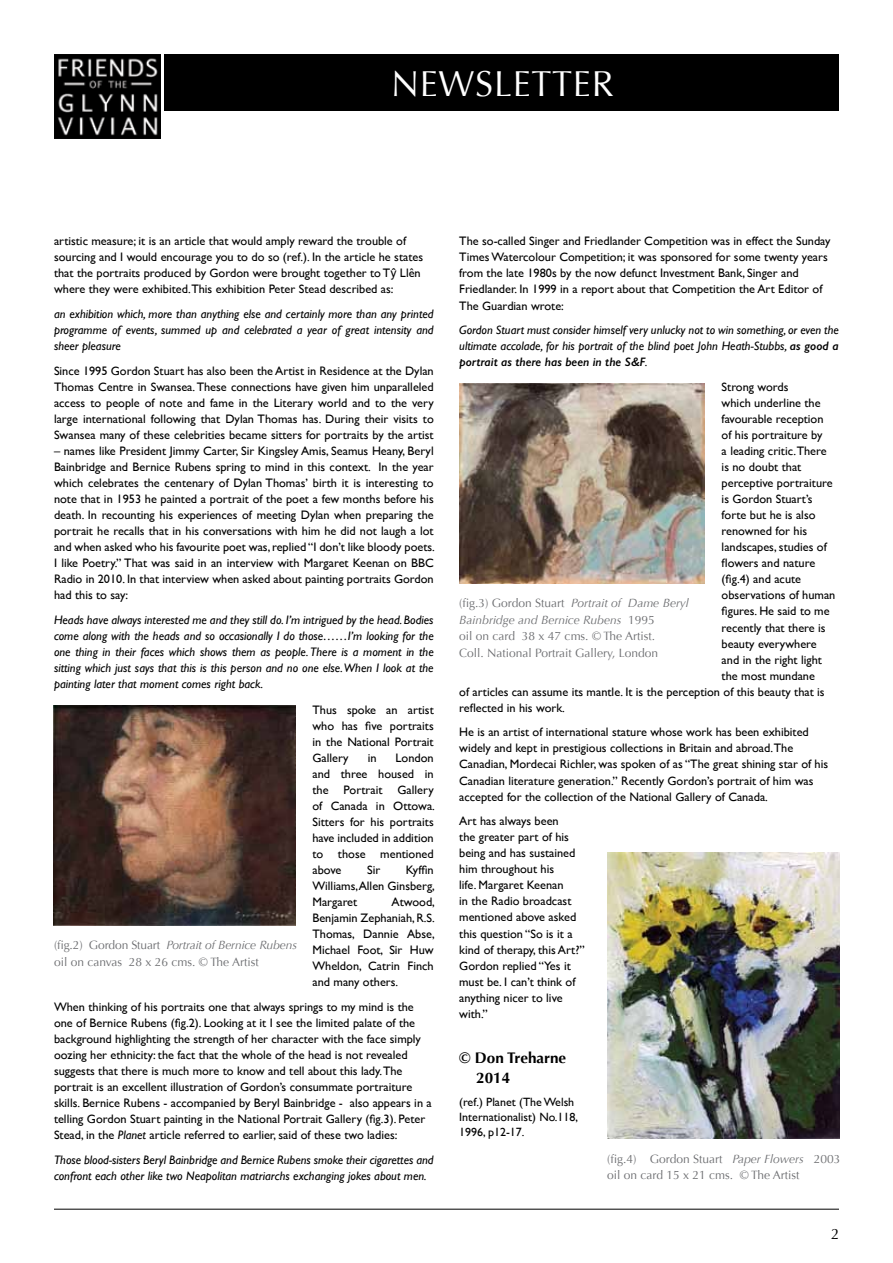
<style>
.page{position:relative;width:893px;height:1263px;background:#fff}
.page>*{position:absolute;margin:0;border:0;box-sizing:border-box;transform-origin:0 0}
.t1{font:36px "Optima";letter-spacing:.02em;color:#fff}
.t2{font:700 15.3px/19.8px "Optima";color:#000}
.t3{font:15px "Optima";color:#000}
.t4{font:12.3px/16px "Gill Sans";color:#000;text-align:justify}
.t5{font:italic 12.3px/16px "Gill Sans";color:#000;text-align:justify}
.t6{font:12px/16.5px "Optima";color:#6d6e71}
.t7{font:12px/15px "Gill Sans";color:#000}
.s1{font-family:"Arial"}
.s2{font-style:italic}
.s3{font-weight:600}
</style>
<div class="page">
<hr style="left:54px;top:1209px;width:785px;height:1px;background:#000">
<img style="left:54px;top:54px;width:106px;height:84px">
<div style="left:165px;top:54px;width:674px;height:57px;background:#000"></div>
<img style="left:53px;top:705px;width:242px;height:221px">
<img style="left:459px;top:383px;width:246px;height:200px">
<img style="left:607px;top:852px;width:232px;height:286px">
<h1 class="t1" style="left:391px;top:63px;width:224px">NEWSLETTER</h1>
<p class="t4" style="left:54px;top:233px;width:371px;text-align:left">artistic measure; it is an article that would amply reward the trouble of sourcing and I would encourage you to do so (ref.). In the article he states that the portraits produced by Gordon were brought together to T<span class="s1">ŷ</span> Llên where they were exhibited.This exhibition Peter Stead described as:</p>
<p class="t5" style="left:54px;top:306px;width:381px">an exhibition which, more than anything else and certainly more than any printed programme of events, summed up and celebrated a year of great intensity and sheer pleasure</p>
<p class="t4" style="left:54px;top:362px;width:381px">Since 1995 Gordon Stuart has also been the Artist in Residence at the Dylan Thomas Centre in Swansea. These connections have given him unparalleled access to people of note and fame in the Literary world and to the very large international following that Dylan Thomas has. During their visits to Swansea many of these celebrities became sitters for portraits by the artist</p>
<p class="t4" style="left:54px;top:443px;width:382px">– names like President Jimmy Carter, Sir Kingsley Amis, Seamus Heany, Beryl Bainbridge and Bernice Rubens spring to mind in this context. In the year which celebrates the centenary of Dylan Thomas’ birth it is interesting to note that in 1953 he painted a portrait of the poet a few months before his death. In recounting his experiences of meeting Dylan when preparing the portrait he recalls that in his conversations with him he did not laugh a lot and when asked who his favourite poet was, replied “I don’t like bloody poets.<br>I like Poetry.” That was said in an interview with Margaret Keenan on BBC Radio in 2010. In that interview when asked about painting portraits Gordon had this to say:</p>
<p class="t5" style="left:54px;top:612px;width:381px">Heads have always interested me and they still do. I’m intrigued by the head. Bodies come along with the heads and so occasionally I do those……I’m looking for the one thing in their faces which shows them as people. There is a moment in the sitting which just says that this is this person and no one else. When I look at the painting later that moment comes right back.</p>
<p class="t4" style="left:312px;top:701px;width:123px">Thus spoke an artist who has five portraits in the National Portrait Gallery</p>
<p class="t4" style="left:312px;top:749px;width:124px;text-indent:83px">London and three housed in the Portrait Gallery of Canada in Ottowa.<br>Sitters for his portraits have included in addition to those mentioned above</p>
<p class="t4" style="left:368px;top:749px;width:10px">in</p>
<p class="t4" style="left:312px;top:862px;width:124px;text-indent:93px">Kyffin Williams,Allen Ginsberg, Margaret</p>
<p class="t4" style="left:367px;top:862px;width:15px">Sir</p>
<p class="t4" style="left:312px;top:894px;width:124px;text-indent:79px">Atwood, Benjamin Zephaniah, R.S.<br>Thomas, Dannie Abse, Michael Foot, Sir Huw Wheldon, Catrin Finch and many others.</p>
<p class="t4" style="left:54px;top:999px;width:379px;text-align:left">When thinking of his portraits one that always springs to my mind is the one of Bernice Rubens (fig.2). Looking at it I see the limited palate of the background highlighting the strength of her character with the face simply oozing her ethnicity: the fact that the whole of the head is not revealed suggests that there is much more to know and tell about this lady.The portrait is an excellent illustration of Gordon’s consummate portraiture skills. Bernice Rubens - accompanied by Beryl Bainbridge - also appears in a telling Gordon Stuart painting in the National Portrait Gallery (fig.3). Peter Stead, in the <span class="s2">Planet</span> article referred to earlier, said of these two ladies:</p>
<p class="t5" style="left:54px;top:1152px;width:381px">Those blood-sisters Beryl Bainbridge and Bernice Rubens smoke their cigarettes and confront each other like two Neapolitan matriarchs exchanging jokes about men.</p>
<p class="t6" style="left:54px;top:937px;width:244px">(fig.2) Gordon Stuart <span class="s2">Portrait of Bernice Rubens </span>oil on canvas 28 x 26 cms. © The Artist</p>
<p class="t4" style="left:459px;top:233px;width:373px;text-align:left">The so-called Singer and Friedlander Competition was in effect the Sunday Times Watercolour Competition; it was sponsored for some twenty years from the late 1980s by the now defunct Investment Bank, Singer and Friedlander. In 1999 in a report about that Competition the Art Editor of The Guardian wrote:</p>
<p class="t5" style="left:459px;top:322px;width:381px">Gordon Stuart must consider himself very unlucky not to win something, or even the ultimate accolade, for his portrait of the blind poet John Heath-Stubbs, <span class="s3">as good a portrait as there has been in the S&amp;F</span>.</p>
<p class="t4" style="left:722px;top:378px;width:68px">Strong words</p>
<p class="t4" style="left:722px;top:394px;width:100px">which underline the</p>
<p class="t4" style="left:722px;top:410px;width:103px">favourable reception</p>
<p class="t4" style="left:722px;top:427px;width:102px">of his portraiture by</p>
<p class="t4" style="left:722px;top:443px;width:107px">a leading critic.There</p>
<p class="t4" style="left:722px;top:459px;width:81px">is no doubt that</p>
<p class="t4" style="left:722px;top:475px;width:113px">perceptive portraiture</p>
<p class="t4" style="left:722px;top:491px;width:92px">is Gordon Stuart’s</p>
<p class="t4" style="left:722px;top:507px;width:95px">forte but he is also</p>
<p class="t4" style="left:722px;top:523px;width:87px">renowned for his</p>
<p class="t4" style="left:722px;top:539px;width:107px">landscapes, studies of</p>
<p class="t4" style="left:722px;top:555px;width:95px">flowers and nature</p>
<p class="t4" style="left:722px;top:571px;width:81px">(fig.4) and acute</p>
<p class="t4" style="left:722px;top:587px;width:115px">observations of human</p>
<p class="t4" style="left:722px;top:603px;width:110px">figures. He said to me</p>
<p class="t4" style="left:722px;top:619px;width:105px">recently that there is</p>
<p class="t4" style="left:722px;top:635px;width:97px">beauty everywhere</p>
<p class="t4" style="left:722px;top:651px;width:102px">and in the right light</p>
<p class="t4" style="left:722px;top:667px;width:95px">the most mundane</p>
<p class="t4" style="left:459px;top:683px;width:367px">of articles can assume its mantle. It is the perception of this beauty that is</p>
<p class="t4" style="left:459px;top:699px;width:107px">reflected in his work.</p>
<p class="t4" style="left:459px;top:724px;width:370px;text-align:left">He is an artist of international stature whose work has been exhibited widely and kept in prestigious collections in Britain and abroad.The Canadian, Mordecai Richler, was spoken of as “The great shining star of his Canadian literature generation.” Recently Gordon’s portrait of him was accepted for the collection of the National Gallery of Canada.</p>
<p class="t4" style="left:459px;top:813px;width:127px;text-align:left">Art has always been<br>the greater part of his being and has sustained him throughout his<br>life. Margaret Keenan<br>in the Radio broadcast mentioned above asked this question “So is it a kind of therapy, this Art?”<br>Gordon replied “Yes it must be. I can’t think of anything nicer to live with.”</p>
<p class="t2" style="left:476px;top:1048px;width:91px;text-indent:-17px">© Don Treharne<br>2014</p>
<p class="t7" style="left:459px;top:1094px;width:120px">(ref.) Planet (The Welsh<br>Internationalist) No.118,<br>1996, p12-17.</p>
<p class="t6" style="left:459px;top:595px;width:231px">(fig.3) Gordon Stuart <span class="s2">Portrait of Dame Beryl Bainbridge and Bernice Rubens</span> 1995<br>oil on card 38 x 47 cms. © The Artist.<br>Coll. National Portrait Gallery, London</p>
<p class="t6" style="left:607px;top:1151px;width:235px">(fig.4) Gordon Stuart <span class="s2">Paper Flowers</span> 2003 oil on card 15 x 21 cms. © The Artist</p>
<p class="t3" style="left:831px;top:1225px;width:10px">2</p>
</div>
